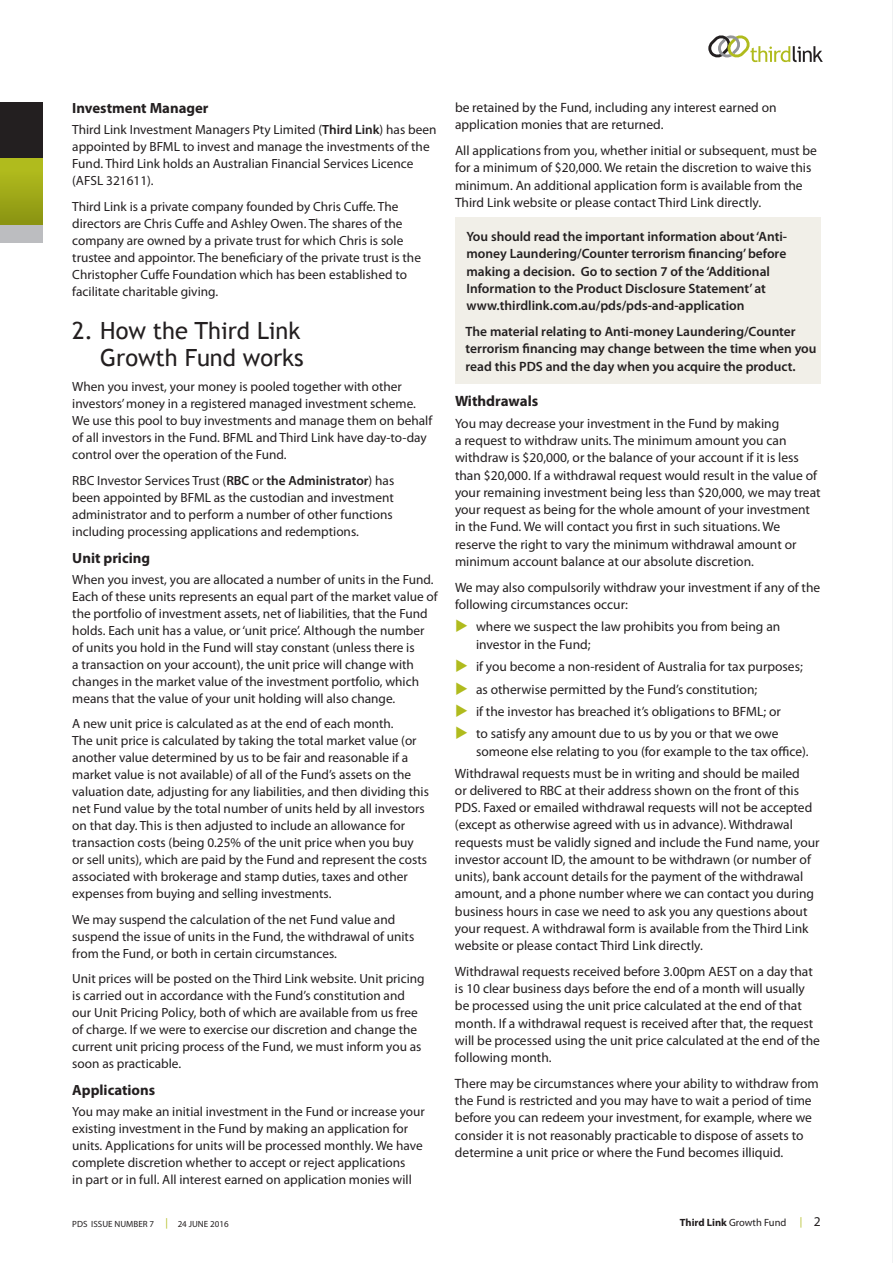
<style>
.page{position:relative;width:893px;height:1263px;background:#fff}
.page>*{position:absolute;margin:0;border:0;box-sizing:border-box;transform-origin:0 0}
.t1{font:23.7px/26.5px "Trebuchet MS";letter-spacing:-.005em;color:#231f20;text-align:right}
.t2{font:700 15px "Myriad Pro";color:#231f20}
.t3{font:700 14.85px "Myriad Pro";color:#231f20}
.t4{font:13.5px/17.2px "Myriad Pro";color:#231f20}
.t5{font:600 13.5px/17.2px "Myriad Pro";color:#231f20}
.t6{font:13.35px/17px "Myriad Pro";color:#231f20}
.t7{font:10.5px "Myriad Pro";color:#231f20}
.t8{font:10.5px "Myriad Pro";color:#b0bb1d}
.t9{font:9px "Myriad Pro";color:#231f20}
.s1{font-weight:600}
.s2{color:#b0bb1d}
.s3{font-size:10.5px;color:#b0bb1d}
.s4{font-weight:700}
.s5{font-size:13.5px;color:#231f20}
</style>
<div class="page">
<div style="left:455px;top:217px;width:366px;height:167px;background:#f1efe8"></div>
<svg style="left:708px;top:35px;width:115px;height:27px"></svg>
<div style="left:0;top:157px;width:43px;height:68px;background:linear-gradient(to bottom,#b7c21f,#8b9412)"></div>
<div style="left:0;top:225px;width:43px;height:17px;background:#bcbdc0"></div>
<div style="left:0;top:102px;width:43px;height:55px;background:#231f20"></div>
<hr style="left:892px;top:0;width:1px;height:1263px;background:#e6e7e9">
<p class="t3" style="left:72px;top:100px;width:138px">Investment Manager</p>
<p class="t6" style="left:72px;top:122px;width:366px">Third Link Investment Managers Pty Limited (<span class="s1">Third Link</span>) has been appointed by BFML to invest and manage the investments of the Fund. Third Link holds an Australian Financial Services Licence (AFSL 321611).</p>
<p class="t6" style="left:72px;top:198px;width:350px">Third Link is a private company founded by Chris Cuffe. The directors are Chris Cuffe and Ashley Owen. The shares of the company are owned by a private trust for which Chris is sole trustee and appointor. The beneficiary of the private trust is the Christopher Cuffe Foundation which has been established to facilitate charitable giving.</p>
<h1 class="t1" style="left:72px;top:318px;width:233px">2. How the Third Link<br>Growth Fund works</h1>
<p class="t6" style="left:72px;top:379px;width:361px">When you invest, your money is pooled together with other investors’ money in a registered managed investment scheme.<br>We use this pool to buy investments and manage them on behalf of all investors in the Fund. BFML and Third Link have day-to-day control over the operation of the Fund.</p>
<p class="t6" style="left:72px;top:472px;width:323px">RBC Investor Services Trust (<span class="s1">RBC</span> or <span class="s1">the Administrator</span>) has been appointed by BFML as the custodian and investment administrator and to perform a number of other functions including processing applications and redemptions.</p>
<p class="t3" style="left:72px;top:549px;width:79px">Unit pricing</p>
<p class="t6" style="left:72px;top:571px;width:367px">When you invest, you are allocated a number of units in the Fund.<br>Each of these units represents an equal part of the market value of the portfolio of investment assets, net of liabilities, that the Fund holds. Each unit has a value, or ‘unit price’. Although the number of units you hold in the Fund will stay constant (unless there is<br>a transaction on your account), the unit price will change with changes in the market value of the investment portfolio, which means that the value of your unit holding will also change.</p>
<p class="t6" style="left:72px;top:716px;width:358px">A new unit price is calculated as at the end of each month.<br>The unit price is calculated by taking the total market value (or another value determined by us to be fair and reasonable if a market value is not available) of all of the Fund’s assets on the valuation date, adjusting for any liabilities, and then dividing this net Fund value by the total number of units held by all investors on that day. This is then adjusted to include an allowance for transaction costs (being 0.25% of the unit price when you buy<br>or sell units), which are paid by the Fund and represent the costs associated with brokerage and stamp duties, taxes and other expenses from buying and selling investments.</p>
<p class="t6" style="left:72px;top:911px;width:343px">We may suspend the calculation of the net Fund value and suspend the issue of units in the Fund, the withdrawal of units from the Fund, or both in certain circumstances.</p>
<p class="t6" style="left:72px;top:970px;width:354px">Unit prices will be posted on the Third Link website. Unit pricing is carried out in accordance with the Fund’s constitution and our Unit Pricing Policy, both of which are available from us free of charge. If we were to exercise our discretion and change the current unit pricing process of the Fund, we must inform you as soon as practicable.</p>
<p class="t3" style="left:72px;top:1082px;width:84px">Applications</p>
<p class="t6" style="left:72px;top:1104px;width:354px">You may make an initial investment in the Fund or increase your existing investment in the Fund by making an application for units. Applications for units will be processed monthly. We have complete discretion whether to accept or reject applications<br>in part or in full. All interest earned on application monies will</p>
<p class="t4" style="left:455px;top:99px;width:323px">be retained by the Fund, including any interest earned on application monies that are returned.</p>
<p class="t4" style="left:455px;top:142px;width:363px">All applications from you, whether initial or subsequent, must be for a minimum of $20,000. We retain the discretion to waive this minimum. An additional application form is available from the Third Link website or please contact Third Link directly.</p>
<p class="t5" style="left:466px;top:228px;width:322px">You should read the important information about ‘Anti&shy;money Laundering/Counter terrorism financing’ before making a decision. Go to section 7 of the ‘Additional Information to the Product Disclosure Statement’ at www.thirdlink.com.au/pds/pds-and-application</p>
<p class="t5" style="left:466px;top:323px;width:352px">The material relating to Anti-money Laundering/Counter terrorism financing may change between the time when you read this PDS and the day when you acquire the product.</p>
<p class="t2" style="left:455px;top:393px;width:85px">Withdrawals</p>
<p class="t4" style="left:455px;top:415px;width:367px">You may decrease your investment in the Fund by making<br>a request to withdraw units. The minimum amount you can withdraw is $20,000, or the balance of your account if it is less than $20,000. If a withdrawal request would result in the value of your remaining investment being less than $20,000, we may treat your request as being for the whole amount of your investment in the Fund. We will contact you first in such situations. We reserve the right to vary the minimum withdrawal amount or minimum account balance at our absolute discretion.</p>
<p class="t4" style="left:455px;top:579px;width:367px">We may also compulsorily withdraw your investment if any of the following circumstances occur:</p>
<p class="t4" style="left:476px;top:618px;width:306px;line-height:18px;text-indent:-21px"><span class="s2">◆</span> where we suspect the law prohibits you from being an investor in the Fund;</p>
<p class="t4" style="left:455px;top:658px;width:349px"><span class="s2">◆</span> if you become a non-resident of Australia for tax purposes;</p>
<p class="t4" style="left:455px;top:681px;width:304px"><span class="s2">◆</span> as otherwise permitted by the Fund’s constitution;</p>
<p class="t4" style="left:455px;top:703px;width:327px"><span class="s2">◆</span> if the investor has breached it’s obligations to BFML; or</p>
<p class="t4" style="left:476px;top:725px;width:334px;line-height:18px;text-indent:-21px"><span class="s2">◆</span> to satisfy any amount due to us by you or that we owe someone else relating to you (for example to the tax office).</p>
<p class="t4" style="left:455px;top:765px;width:366px">Withdrawal requests must be in writing and should be mailed<br>or delivered to RBC at their address shown on the front of this PDS. Faxed or emailed withdrawal requests will not be accepted (except as otherwise agreed with us in advance). Withdrawal requests must be validly signed and include the Fund name, your investor account ID, the amount to be withdrawn (or number of units), bank account details for the payment of the withdrawal amount, and a phone number where we can contact you during business hours in case we need to ask you any questions about your request. A withdrawal form is available from the Third Link website or please contact Third Link directly.</p>
<p class="t4" style="left:455px;top:963px;width:366px">Withdrawal requests received before 3.00pm AEST on a day that is 10 clear business days before the end of a month will usually be processed using the unit price calculated at the end of that month. If a withdrawal request is received after that, the request will be processed using the unit price calculated at the end of the following month.</p>
<p class="t4" style="left:455px;top:1075px;width:365px">There may be circumstances where your ability to withdraw from the Fund is restricted and you may have to wait a period of time before you can redeem your investment, for example, where we consider it is not reasonably practicable to dispose of assets to determine a unit price or where the Fund becomes illiquid.</p>
<p class="t9" style="left:72px;top:1219px;width:158px">PDS ISSUE NUMBER 7 <span class="s3">|</span> 24 JUNE 2016</p>
<p class="t7" style="left:680px;top:1217px;width:108px"><span class="s4">Third Link</span> Growth Fund</p>
<p class="t8" style="left:800px;top:1215px;width:22px">| <span class="s5">2</span></p>
</div>
